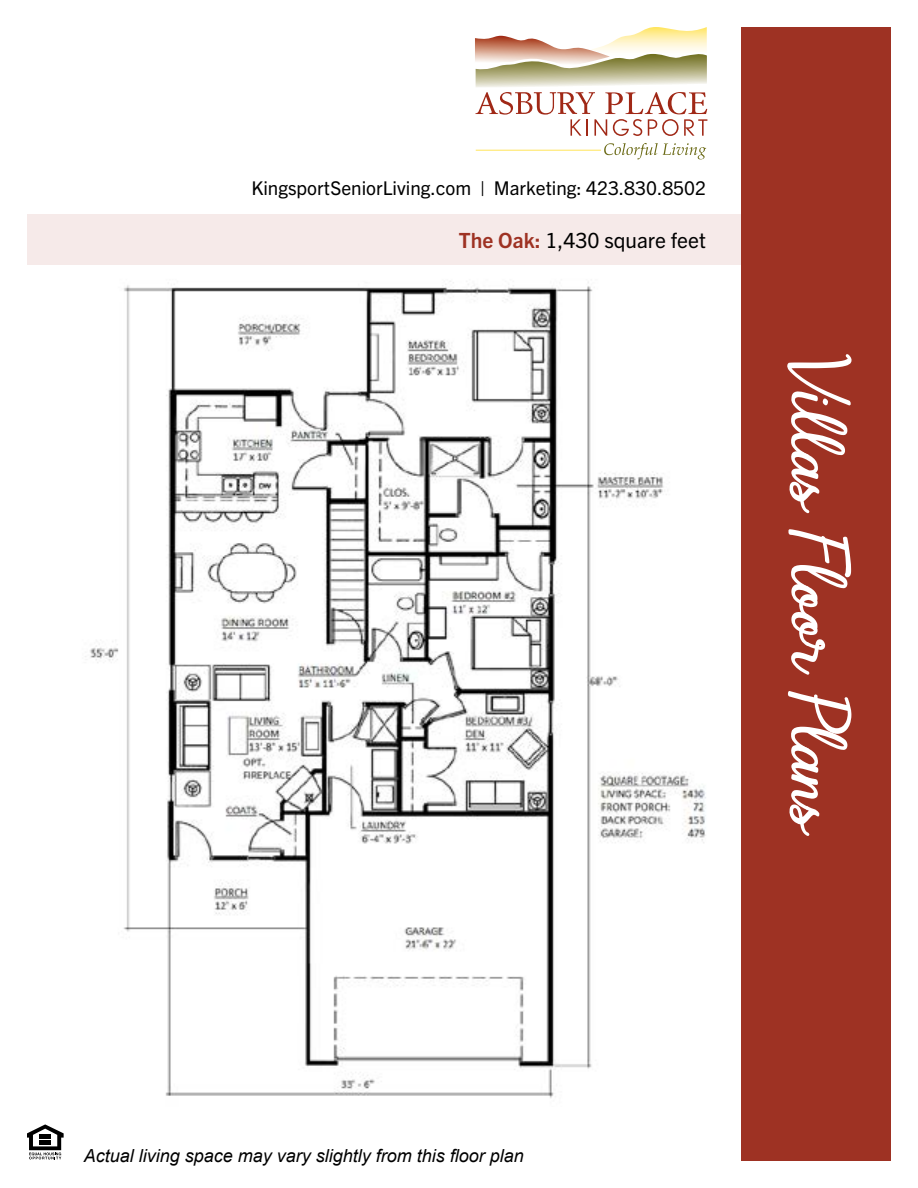
<style>
.page{position:relative;width:918px;height:1188px;background:#fff}
.page>*{position:absolute;margin:0;border:0;box-sizing:border-box;transform-origin:0 0}
.t1{font:79.5px "Navilla";color:#fff}
.t2{font:21px "Trade Gothic Next LT Pro";color:#000}
.t3{font:19.05px "Trade Gothic Next LT Pro";color:#000}
.t4{font:italic 18px "Arial";color:#000}
.s1{font-weight:700;color:#9e3223}
</style>
<div class="page">
<div style="left:27px;top:215px;width:864px;height:50px;background:#f6eae9"></div>
<div style="left:742px;top:27px;width:149px;height:1134px;background:#9e3223"></div>
<svg style="left:27px;top:1124px;width:37px;height:35px"></svg>
<hr style="left:39px;top:1135px;width:12px;height:4px;background:#000">
<hr style="left:39px;top:1141px;width:12px;height:4px;background:#000">
<svg style="left:604px;top:143px;width:102px;height:16px"></svg>
<hr style="left:476px;top:150px;width:125px;height:1px;background:#ffe55e">
<svg style="left:475px;top:27px;width:232px;height:109px"></svg>
<img style="left:85px;top:281px;width:621px;height:817px">
<p class="t3" style="left:251px;top:175px;width:456px">KingsportSeniorLiving.com | Marketing: 423.830.8502</p>
<p class="t2" style="left:459px;top:226px;width:248px"><span class="s1">The Oak:</span> 1,430 square feet</p>
<p class="t1" style="left:853px;top:354px;width:486px;rotate:90deg">Villas Floor Plans</p>
<p class="t4" style="left:84px;top:1144px;width:442px">Actual living space may vary slightly from this floor plan</p>
</div>
